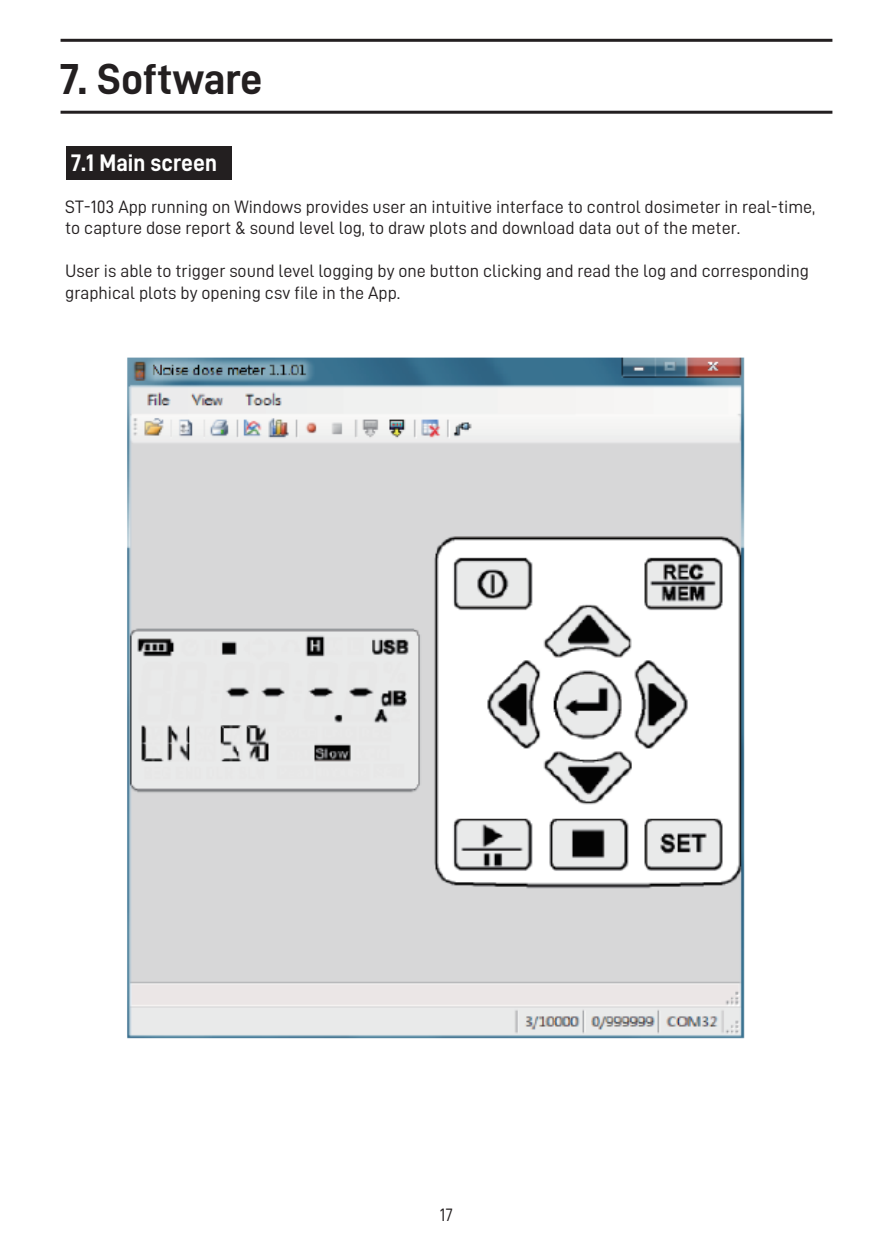
<style>
.page{position:relative;width:893px;height:1259px;background:#fff}
.page>*{position:absolute;margin:0;border:0;box-sizing:border-box;transform-origin:0 0}
.t1{font:43.5px "D DIN Bold";color:#231f20}
.t2{font:24px "D DIN Bold";color:#fff;scale:.96 1}
.t3{font:18px/21.6px "D DIN";color:#231f20}
.t4{font:18px "D DIN";color:#231f20;scale:.96 1}
</style>
<div class="page">
<img style="left:127px;top:357px;width:618px;height:682px">
<hr style="left:61px;top:111px;width:771px;height:3px;background:#231f20">
<div style="left:66px;top:146px;width:165px;height:34px;background:#231f20"></div>
<svg style="left:60px;top:38px;width:773px;height:4px"></svg>
<h1 class="t1" style="left:59px;top:55px;width:205px">7. Software</h1>
<h2 class="t2" style="left:71px;top:150px;width:154px">7.1 Main screen</h2>
<p class="t3" style="left:65px;top:195px;width:752px">ST-103 App running on Windows provides user an intuitive interface to control dosimeter in real-time, to capture dose report &amp; sound level log, to draw plots and download data out of the meter.</p>
<p class="t3" style="left:65px;top:260px;width:745px">User is able to trigger sound level logging by one button clicking and read the log and corresponding graphical plots by opening csv file in the App.</p>
<p class="t4" style="left:440px;top:1204px;width:15px">17</p>
</div>
